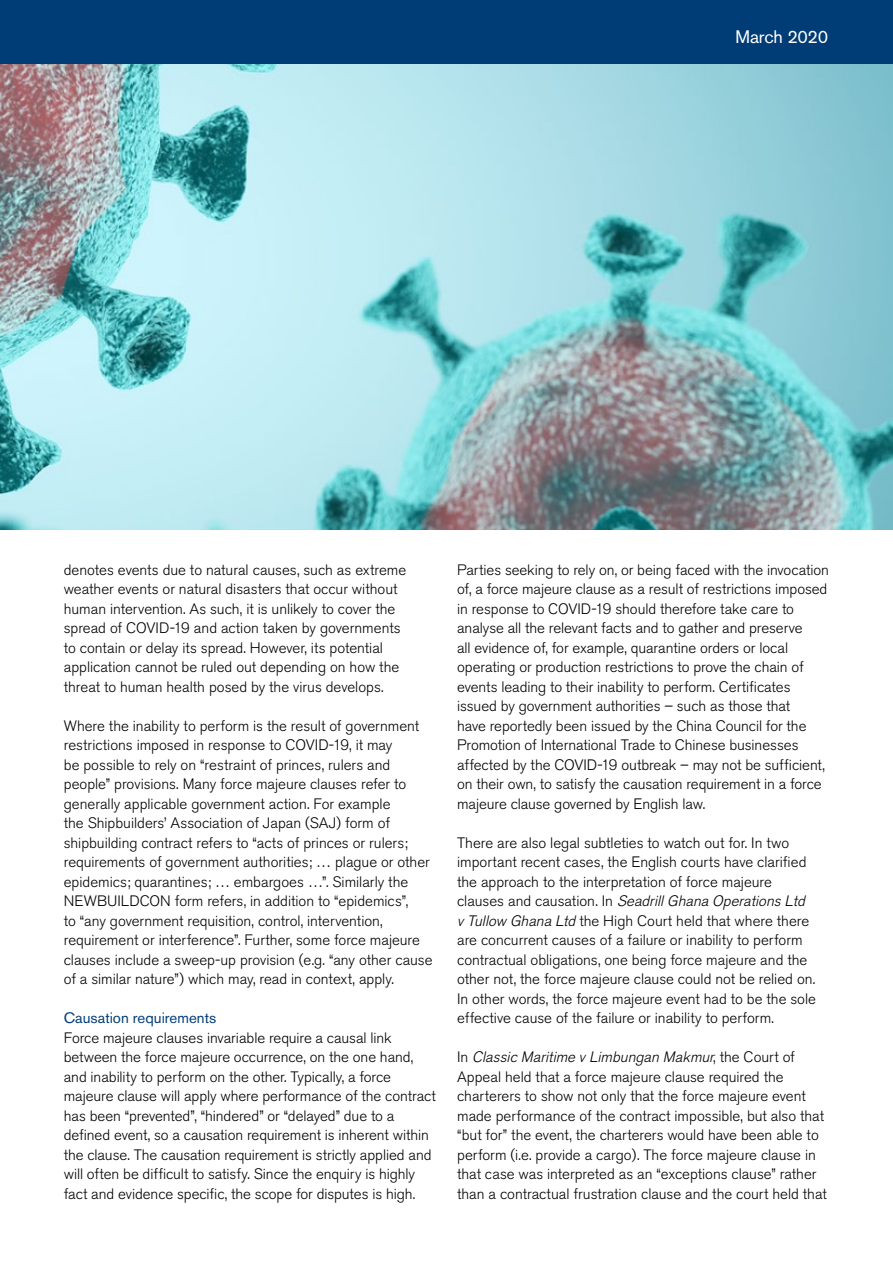
<style>
.page{position:relative;width:893px;height:1263px;background:#fff}
.page>*{position:absolute;margin:0;border:0;box-sizing:border-box;transform-origin:0 0}
.t1{font:18px "Akzidenz Grotesk BE";letter-spacing:-.01em;color:#fff}
.t2{font:300 15px/19.5px "Akzidenz Grotesk BE";letter-spacing:-.005em;color:#000}
.t3{font:15px "Akzidenz Grotesk BE";letter-spacing:.005em;color:#003c76}
.s1{font-style:italic}
</style>
<div class="page">
<img style="left:0;top:64px;width:893px;height:465px">
<div style="left:0;top:0;width:893px;height:64px;background:#003c76"></div>
<p class="t1" style="left:735px;top:26px;width:94px">March 2020</p>
<p class="t2" style="left:64px;top:560px;width:344px">denotes events due to natural causes, such as extreme weather events or natural disasters that occur without human intervention. As such, it is unlikely to cover the spread of COVID-19 and action taken by governments to contain or delay its spread. However, its potential application cannot be ruled out depending on how the threat to human health posed by the virus develops.</p>
<p class="t2" style="left:64px;top:716px;width:370px">Where the inability to perform is the result of government restrictions imposed in response to COVID-19, it may<br>be possible to rely on “restraint of princes, rulers and people” provisions. Many force majeure clauses refer to generally applicable government action. For example<br>the Shipbuilders’ Association of Japan (SAJ) form of shipbuilding contract refers to “acts of princes or rulers; requirements of government authorities; … plague or other epidemics; quarantines; … embargoes …”. Similarly the NEWBUILDCON form refers, in addition to “epidemics”,<br>to “any government requisition, control, intervention, requirement or interference”. Further, some force majeure clauses include a sweep-up provision (e.g. “any other cause of a similar nature”) which may, read in context, apply.</p>
<p class="t3" style="left:64px;top:1009px;width:154px">Causation requirements</p>
<p class="t2" style="left:64px;top:1028px;width:373px">Force majeure clauses invariable require a causal link between the force majeure occurrence, on the one hand, and inability to perform on the other. Typically, a force majeure clause will apply where performance of the contract has been “prevented”, “hindered” or “delayed” due to a defined event, so a causation requirement is inherent within the clause. The causation requirement is strictly applied and will often be difficult to satisfy. Since the enquiry is highly fact and evidence specific, the scope for disputes is high.</p>
<p class="t2" style="left:457px;top:560px;width:373px">Parties seeking to rely on, or being faced with the invocation of, a force majeure clause as a result of restrictions imposed in response to COVID-19 should therefore take care to analyse all the relevant facts and to gather and preserve<br>all evidence of, for example, quarantine orders or local operating or production restrictions to prove the chain of events leading to their inability to perform. Certificates issued by government authorities – such as those that<br>have reportedly been issued by the China Council for the Promotion of International Trade to Chinese businesses affected by the COVID-19 outbreak – may not be sufficient, on their own, to satisfy the causation requirement in a force majeure clause governed by English law.</p>
<p class="t2" style="left:457px;top:833px;width:360px">There are also legal subtleties to watch out for. In two important recent cases, the English courts have clarified the approach to the interpretation of force majeure<br>c l a u s e s a n d c a u s at i o n . I n <span class="s1">SeadrillGhana OperationsLtd vTullow Ghana Ltd</span> the High Court held that where there are concurrent causes of a failure or inability to perform contractual obligations, one being force majeure and the other not, the force majeure clause could not be relied on.<br>In other words, the force majeure event had to be the sole effective cause of the failure or inability to perform.</p>
<p class="t2" style="left:457px;top:1047px;width:371px">I n <span class="s1">Classic Maritime vLimbungan Makmur</span>, t h e C o u r t o f Appeal held that a force majeure clause required the charterers to show not only that the force majeure event made performance of the contract impossible, but also that “but for” the event, the charterers would have been able to perform (i.e. provide a cargo). The force majeure clause in that case was interpreted as an “exceptions clause” rather than a contractual frustration clause and the court held that</p>
</div>
